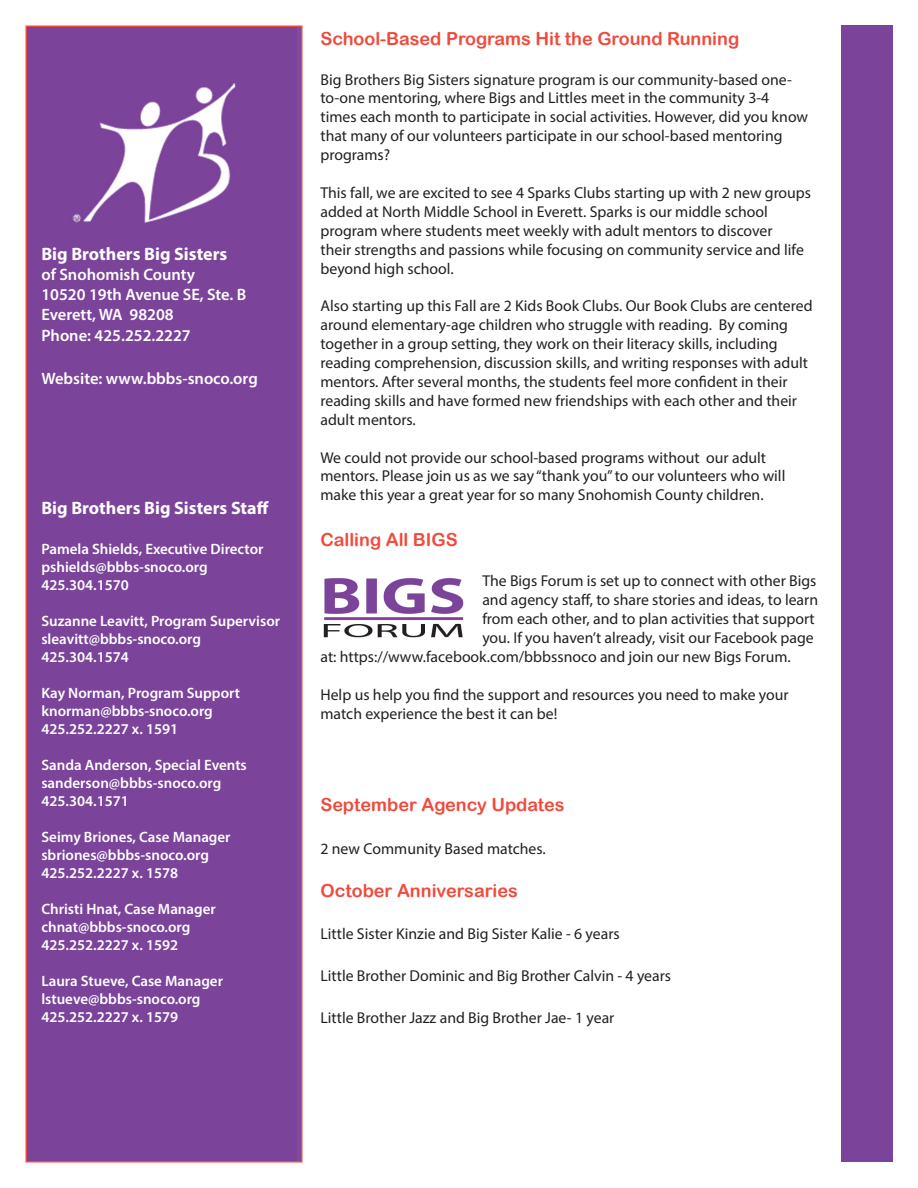
<style>
.page{position:relative;width:918px;height:1188px;background:#fff}
.page>*{position:absolute;margin:0;border:0;box-sizing:border-box;transform-origin:0 0}
.t1{font:18px "Arial Rounded MT Bold";color:#ef4b3d}
.t2{font:700 18px "Myriad Pro";color:#fff}
.t3{font:600 16.5px "Myriad Pro";color:#fff}
.t4{font:15.75px/18.9px "Myriad Pro";color:#231f20}
.t5{font:600 15px "Myriad Pro";color:#fff}
</style>
<div class="page">
<div style="left:29px;top:29px;width:267px;height:1130px;background:#7b439a"></div>
<div style="left:26px;top:26px;width:277px;height:1136px;border:2px solid #ef4b3d"></div>
<div style="left:841px;top:26px;width:51px;height:1136px;background:#7b4399"></div>
<img style="left:323px;top:577px;width:141px;height:61px">
<p class="t2" style="left:41px;top:242px;width:187px">Big Brothers Big Sisters</p>
<p class="t3" style="left:41px;top:264px;width:155px">of Snohomish County</p>
<p class="t3" style="left:41px;top:284px;width:207px">10520 19th Avenue SE, Ste. B</p>
<p class="t3" style="left:41px;top:303px;width:134px">Everett, WA 98208</p>
<p class="t3" style="left:41px;top:325px;width:151px">Phone: 425.252.2227</p>
<p class="t3" style="left:41px;top:368px;width:218px">Website: www.bbbs-snoco.org</p>
<p class="t2" style="left:41px;top:496px;width:229px">Big Brothers Big Sisters Staff</p>
<p class="t5" style="left:41px;top:539px;width:224px">Pamela Shields, Executive Director</p>
<p class="t5" style="left:41px;top:557px;width:168px">pshields@bbbs-snoco.org</p>
<p class="t5" style="left:41px;top:575px;width:89px">425.304.1570</p>
<p class="t5" style="left:41px;top:611px;width:240px">Suzanne Leavitt, Program Supervisor</p>
<p class="t5" style="left:41px;top:629px;width:161px">sleavitt@bbbs-snoco.org</p>
<p class="t5" style="left:41px;top:647px;width:89px">425.304.1574</p>
<p class="t5" style="left:41px;top:683px;width:200px">Kay Norman, Program Support</p>
<p class="t5" style="left:41px;top:701px;width:173px">knorman@bbbs-snoco.org</p>
<p class="t5" style="left:41px;top:719px;width:138px">425.252.2227 x. 1591</p>
<p class="t5" style="left:41px;top:755px;width:207px">Sanda Anderson, Special Events</p>
<p class="t5" style="left:41px;top:773px;width:181px">sanderson@bbbs-snoco.org</p>
<p class="t5" style="left:41px;top:791px;width:89px">425.304.1571</p>
<p class="t5" style="left:41px;top:827px;width:191px">Seimy Briones, Case Manager</p>
<p class="t5" style="left:41px;top:845px;width:169px">sbriones@bbbs-snoco.org</p>
<p class="t5" style="left:41px;top:863px;width:138px">425.252.2227 x. 1578</p>
<p class="t5" style="left:41px;top:899px;width:176px">Christi Hnat, Case Manager</p>
<p class="t5" style="left:41px;top:917px;width:151px">chnat@bbbs-snoco.org</p>
<p class="t5" style="left:41px;top:935px;width:138px">425.252.2227 x. 1592</p>
<p class="t5" style="left:41px;top:971px;width:183px">Laura Stueve, Case Manager</p>
<p class="t5" style="left:41px;top:989px;width:161px">lstueve@bbbs-snoco.org</p>
<p class="t5" style="left:41px;top:1007px;width:138px">425.252.2227 x. 1579</p>
<p class="t1" style="left:321px;top:28px;width:420px">School-Based Programs Hit the Ground Running</p>
<p class="t4" style="left:321px;top:70px;width:489px">Big Brothers Big Sisters signature program is our community-based one&shy;to-one mentoring, where Bigs and Littles meet in the community 3-4 times each month to participate in social activities. However, did you know that many of our volunteers participate in our school-based mentoring programs?</p>
<p class="t4" style="left:321px;top:183px;width:492px">This fall, we are excited to see 4 Sparks Clubs starting up with 2 new groups added at North Middle School in Everett. Sparks is our middle school program where students meet weekly with adult mentors to discover<br>their strengths and passions while focusing on community service and life beyond high school.</p>
<p class="t4" style="left:321px;top:296px;width:494px">Also starting up this Fall are 2 Kids Book Clubs. Our Book Clubs are centered around elementary-age children who struggle with reading. By coming together in a group setting, they work on their literacy skills, including reading comprehension, discussion skills, and writing responses with adult mentors. After several months, the students feel more confident in their reading skills and have formed new friendships with each other and their adult mentors.</p>
<p class="t4" style="left:321px;top:448px;width:466px">We could not provide our school-based programs without our adult mentors. Please join us as we say “thank you” to our volunteers who will make this year a great year for so many Snohomish County children.</p>
<p class="t1" style="left:321px;top:529px;width:139px">Calling All BIGS</p>
<p class="t4" style="left:482px;top:571px;width:336px">The Bigs Forum is set up to connect with other Bigs</p>
<p class="t4" style="left:482px;top:590px;width:337px">and agency staff, to share stories and ideas, to learn</p>
<p class="t4" style="left:482px;top:609px;width:334px">from each other, and to plan activities that support</p>
<p class="t4" style="left:482px;top:628px;width:333px">you. If you haven’t already, visit our Facebook page</p>
<p class="t4" style="left:321px;top:647px;width:472px">at: https://www.facebook.com/bbbssnoco and join our new Bigs Forum.</p>
<p class="t4" style="left:321px;top:685px;width:470px">Help us help you find the support and resources you need to make your match experience the best it can be!</p>
<p class="t1" style="left:321px;top:794px;width:246px">September Agency Updates</p>
<p class="t4" style="left:321px;top:839px;width:227px">2 new Community Based matches.</p>
<p class="t1" style="left:321px;top:880px;width:199px">October Anniversaries</p>
<p class="t4" style="left:321px;top:924px;width:301px">Little Sister Kinzie and Big Sister Kalie - 6 years</p>
<p class="t4" style="left:321px;top:966px;width:352px">Little Brother Dominic and Big Brother Calvin - 4 years</p>
<p class="t4" style="left:321px;top:1008px;width:295px">Little Brother Jazz and Big Brother Jae- 1 year</p>
</div>
